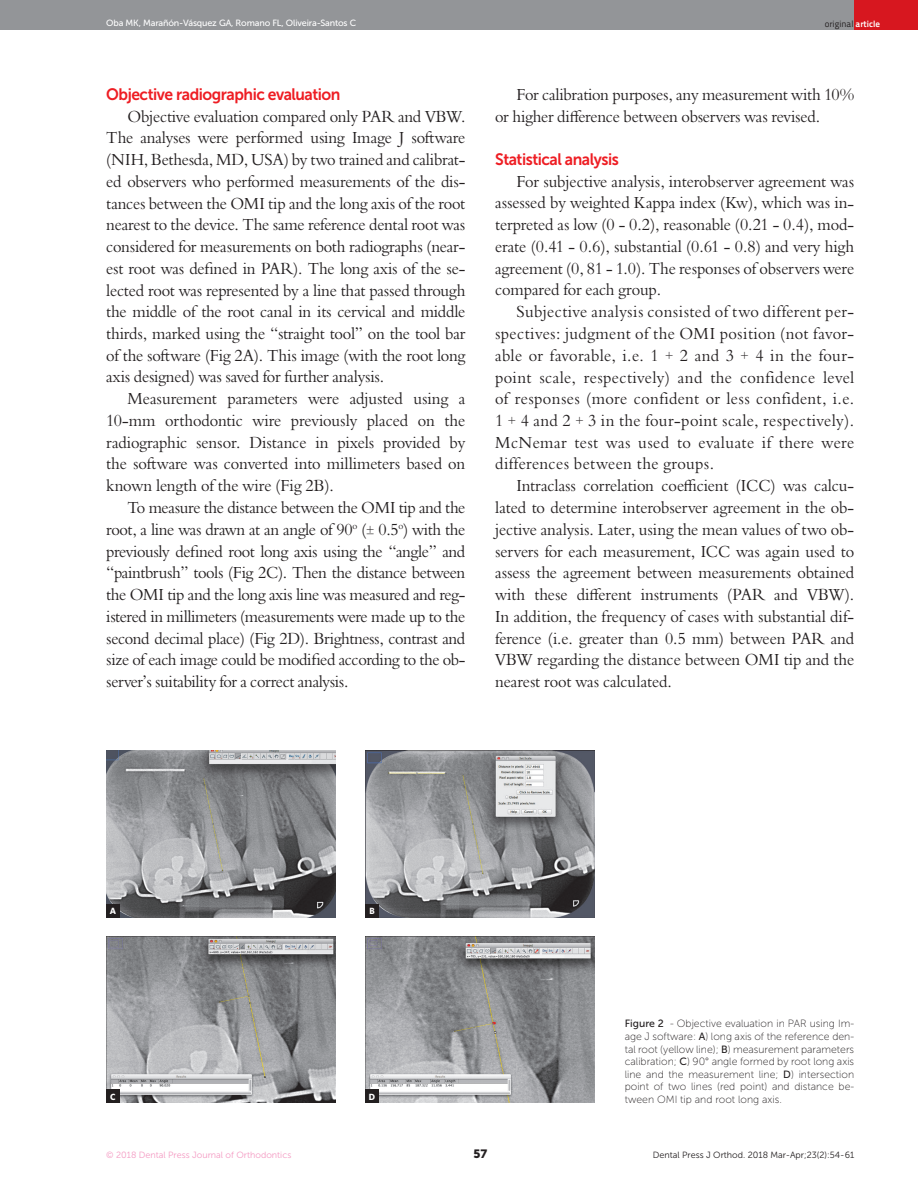
<style>
.page{position:relative;width:918px;height:1188px;background:#fff}
.page>*{position:absolute;margin:0;border:0;box-sizing:border-box;transform-origin:0 0}
.t1{font:16.5px/21.8px "Bergamo Std";letter-spacing:-.01em;color:#231f20;text-align:justify;scale:.95 1}
.t2{font:16.5px "Museo Sans 700";letter-spacing:-.03em;color:#ee1d23;scale:.95 1}
.t3{font:12px "Museo Sans 900";color:#231f20}
.t4{font:10.5px/12.6px "Museo Sans 100";color:#231f20;text-align:justify}
.t5{font:9px "Museo Sans 500";letter-spacing:-.015em;color:#fff}
.t6{font:9px "Museo Sans 300";color:#231f20}
.t7{font:9px "Museo Sans 300";color:#f499c2}
.t8{font:9px "Titillium Text 22 L";color:#231f20}
.t9{font:700 9px "Whitney";color:#fff}
.s1{font-weight:700;color:#fff}
.s2{font-family:"Museo Sans 500"}
</style>
<div class="page">
<div style="left:0;top:0;width:918px;height:30px;background:#939598"></div>
<div style="left:854px;top:0;width:64px;height:30px;background:#d7171f"></div>
<img style="left:106px;top:750px;width:230px;height:167px">
<img style="left:366px;top:750px;width:229px;height:167px">
<img style="left:106px;top:936px;width:230px;height:167px">
<img style="left:366px;top:936px;width:229px;height:167px">
<div style="left:106px;top:904px;width:14px;height:13px;background:#231f20"></div>
<div style="left:106px;top:1090px;width:14px;height:13px;background:#231f20"></div>
<div style="left:366px;top:904px;width:13px;height:13px;background:#231f20"></div>
<div style="left:366px;top:1090px;width:13px;height:13px;background:#231f20"></div>
<p class="t5" style="left:106px;top:18px;width:251px">Oba MK, Marañón-Vásquez GA, Romano FL, Oliveira-Santos C</p>
<p class="t8" style="left:825px;top:17px;width:57px">original <span class="s1">article</span></p>
<p class="t2" style="left:106px;top:85px;width:248px">Objective radiographic evaluation</p>
<p class="t1" style="left:106px;top:105px;width:380px;text-indent:21px">Objective evaluation compared only PAR and VBW.<br>The analyses were performed using Image J software (NIH, Bethesda, MD, USA) by two trained and calibrat&shy;ed observers who performed measurements of the dis&shy;tances between the OMI tip and the long axis of the root nearest to the device. The same reference dental root was considered for measurements on both radiographs (near&shy;est root was defined in PAR). The long axis of the se&shy;lected root was represented by a line that passed through the middle of the root canal in its cervical and middle thirds, marked using the “straight tool” on the tool bar of the software (Fig 2A). This image (with the root long axis designed) was saved for further analysis.</p>
<p class="t1" style="left:106px;top:388px;width:379px;text-indent:21px">Measurement parameters were adjusted using a 10-mm orthodontic wire previously placed on the radiographic sensor. Distance in pixels provided by the software was converted into millimeters based on known length of the wire (Fig 2B).</p>
<p class="t1" style="left:106px;top:497px;width:380px;text-indent:21px">To measure the distance between the OMI tip and the root, a line was drawn at an angle of 90<sup>o</sup> (± 0.5<sup>o</sup>) with the previously defined root long axis using the “angle” and “paintbrush” tools (Fig 2C). Then the distance between the OMI tip and the long axis line was measured and reg&shy;istered in millimeters (measurements were made up to the second decimal place) (Fig 2D). Brightness, contrast and size of each image could be modified according to the ob&shy;server’s suitability for a correct analysis.</p>
<p class="t1" style="left:495px;top:83px;width:379px;text-indent:21px">For calibration purposes, any measurement with 10% or higher difference between observers was revised.</p>
<p class="t2" style="left:495px;top:150px;width:132px">Statistical analysis</p>
<p class="t1" style="left:495px;top:170px;width:379px;text-indent:21px">For subjective analysis, interobserver agreement was assessed by weighted Kappa index (Kw), which was in&shy;terpreted as low (0 - 0.2), reasonable (0.21 - 0.4), mod&shy;erate (0.41 - 0.6), substantial (0.61 - 0.8) and very high agreement (0, 81 - 1.0). The responses of observers were compared for each group.</p>
<p class="t1" style="left:495px;top:301px;width:380px;text-indent:21px">Subjective analysis consisted of two different per&shy;spectives: judgment of the OMI position (not favor&shy;able or favorable, i.e. 1 + 2 and 3 + 4 in the four&shy;point scale, respectively) and the confidence level of responses (more confident or less confident, i.e.<br>1 + 4 and 2 + 3 in the four-point scale, respectively).<br>McNemar test was used to evaluate if there were differences between the groups.</p>
<p class="t1" style="left:495px;top:475px;width:380px;text-indent:21px">Intraclass correlation coefficient (ICC) was calcu&shy;lated to determine interobserver agreement in the ob&shy;jective analysis. Later, using the mean values of two ob&shy;servers for each measurement, ICC was again used to assess the agreement between measurements obtained with these different instruments (PAR and VBW).<br>In addition, the frequency of cases with substantial dif&shy;ference (i.e. greater than 0.5 mm) between PAR and VBW regarding the distance between OMI tip and the nearest root was calculated.</p>
<p class="t9" style="left:110px;top:905px;width:8px">A</p>
<p class="t9" style="left:110px;top:1091px;width:7px">C</p>
<p class="t9" style="left:370px;top:905px;width:7px">B</p>
<p class="t9" style="left:369px;top:1091px;width:8px">D</p>
<p class="t4" style="left:625px;top:1018px;width:231px"><span class="s2">Figure 2</span> - Objective evaluation in PAR using Im&shy;age J software: <span class="s2">A</span>) long axis of the reference den&shy;tal root (yellow line); <span class="s2">B</span>) measurement parameters calibration; <span class="s2">C</span>) 90° angle formed by root long axis line and the measurement line; <span class="s2">D</span>) intersection point of two lines (red point) and distance be&shy;tween OMI tip and root long axis.</p>
<p class="t7" style="left:106px;top:1150px;width:187px">© 2018 Dental Press Journal of Orthodontics</p>
<p class="t3" style="left:473px;top:1147px;width:15px">57</p>
<p class="t6" style="left:653px;top:1150px;width:203px">Dental Press J Orthod. 2018 Mar-Apr;23(2):54-61</p>
</div>
